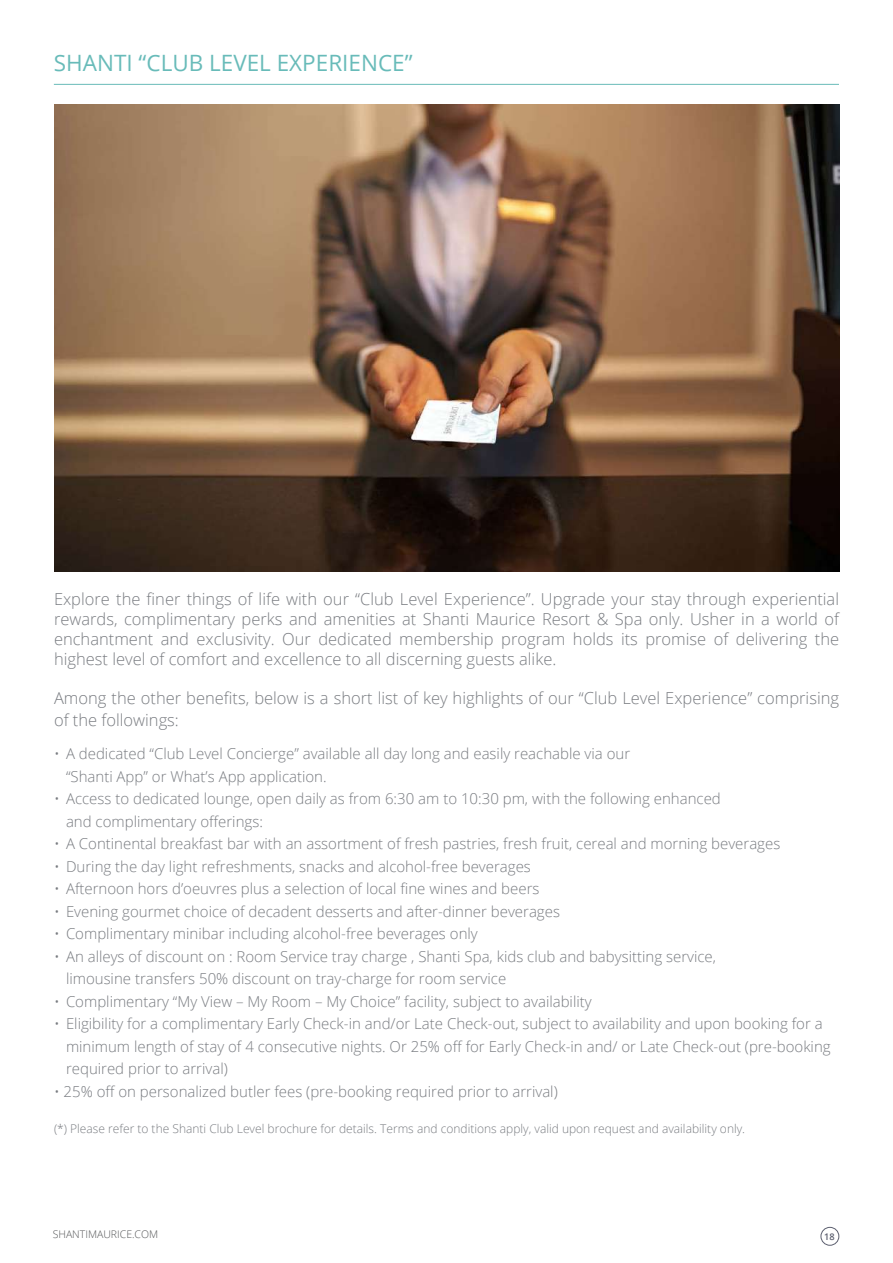
<style>
.page{position:relative;width:893px;height:1263px;background:#fff}
.page>*{position:absolute;margin:0;border:0;box-sizing:border-box;transform-origin:0 0}
.t1{font:22.5px "Open Sans";color:#68bbb9}
.t2{font:300 16.5px/19.8px "Open Sans";color:#797c81;text-align:justify}
.t3{font:300 15px/22.5px "Open Sans";color:#797c81}
.t4{font:300 12px "Open Sans";color:#797c81}
.t5{font:300 10.5px "Open Sans";color:#545557}
.t6{font:600 9.15px "Open Sans";color:#5d6070}
</style>
<div class="page">
<div style="left:821px;top:1227px;width:18px;height:18px;border:1px solid #5d6070;border-radius:50%"></div>
<hr style="left:54px;top:84px;width:785px;height:1px;background:#68bbb9">
<img style="left:54px;top:105px;width:785px;height:466px">
<h1 class="t1" style="left:54px;top:48px;width:360px">SHANTI “CLUB LEVEL EXPERIENCE”</h1>
<p class="t2" style="left:54px;top:589px;width:787px">Explore the finer things of life with our “Club Level Experience”. Upgrade your stay through experiential rewards, complimentary perks and amenities at Shanti Maurice Resort &amp; Spa only. Usher in a world of enchantment and exclusivity. Our dedicated membership program holds its promise of delivering the highest level of comfort and excellence to all discerning guests alike.</p>
<p class="t2" style="left:54px;top:687px;width:787px;line-height:21.6px">Among the other benefits, below is a short list of key highlights of our “Club Level Experience” comprising of the followings:</p>
<p class="t3" style="left:66px;top:742px;width:566px;text-indent:-12px">• A dedicated “Club Level Concierge” available all day long and easily reachable via our “Shanti App” or What’s App application.</p>
<p class="t3" style="left:66px;top:787px;width:656px;text-indent:-12px">• Access to dedicated lounge, open daily as from 6:30 am to 10:30 pm, with the following enhanced and complimentary offerings:</p>
<p class="t3" style="left:54px;top:832px;width:728px">• A Continental breakfast bar with an assortment of fresh pastries, fresh fruit, cereal and morning beverages</p>
<p class="t3" style="left:54px;top:854px;width:478px">• During the day light refreshments, snacks and alcohol-free beverages</p>
<p class="t3" style="left:54px;top:877px;width:487px">• Afternoon hors d’oeuvres plus a selection of local fine wines and beers</p>
<p class="t3" style="left:54px;top:899px;width:507px">• Evening gourmet choice of decadent desserts and after-dinner beverages</p>
<p class="t3" style="left:54px;top:922px;width:425px">• Complimentary minibar including alcohol-free beverages only</p>
<p class="t3" style="left:66px;top:944px;width:652px;text-indent:-12px">• An alleys of discount on : Room Service tray charge , Shanti Spa, kids club and babysitting service, limousine transfers 50% discount on tray-charge for room service</p>
<p class="t3" style="left:54px;top:989px;width:539px">• Complimentary “My View – My Room – My Choice” facility, subject to availability</p>
<p class="t3" style="left:66px;top:1012px;width:766px;text-indent:-12px">• Eligibility for a complimentary Early Check-in and/or Late Check-out, subject to availability and upon booking for a minimum length of stay of 4 consecutive nights. Or 25% off for Early Check-in and/ or Late Check-out (pre-booking required prior to arrival)</p>
<p class="t3" style="left:54px;top:1079px;width:505px">• 25% off on personalized butler fees (pre-booking required prior to arrival)</p>
<p class="t4" style="left:54px;top:1120px;width:693px">(*) Please refer to the Shanti Club Level brochure for details. Terms and conditions apply, valid upon request and availability only.</p>
<p class="t5" style="left:53px;top:1226px;width:107px">SHANTIMAURICE.COM</p>
<p class="t6" style="left:824px;top:1230px;width:12px">18</p>
</div>
